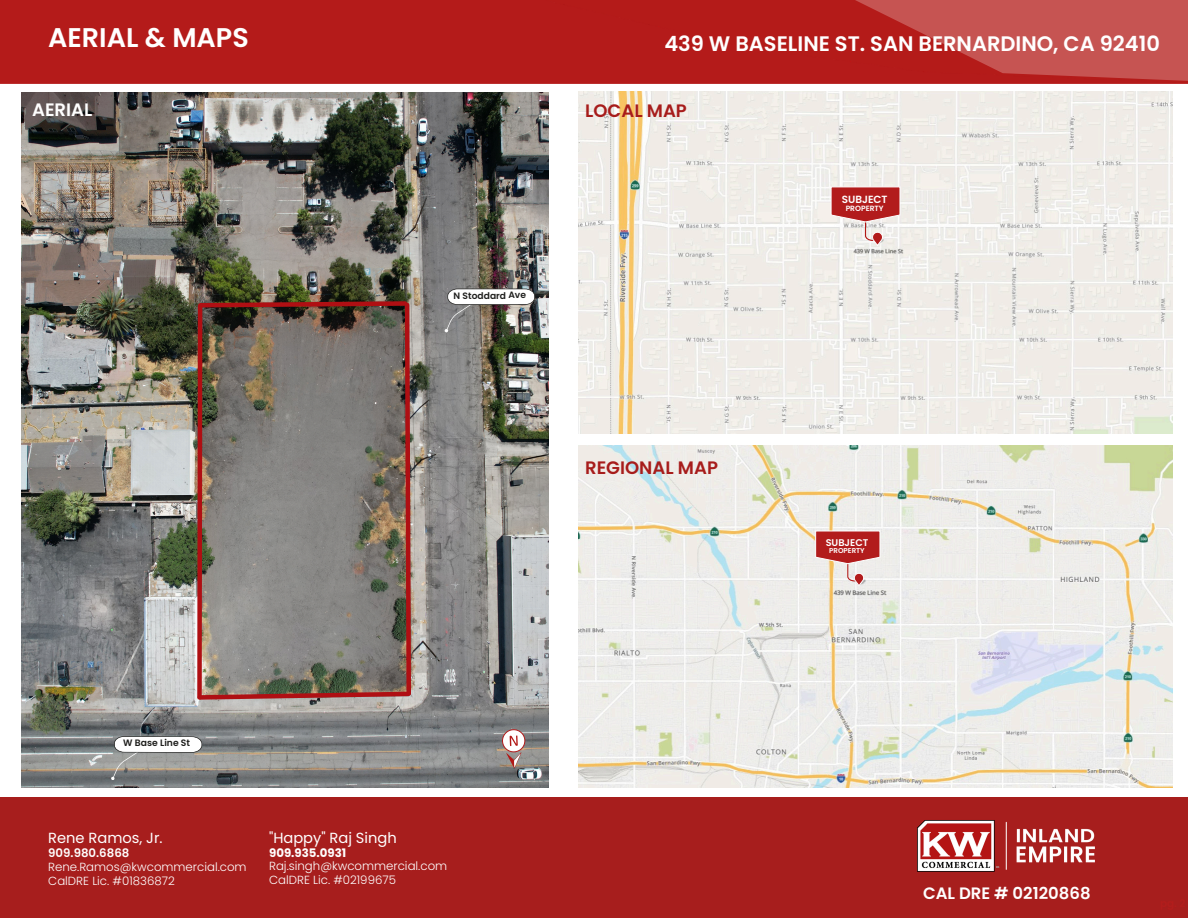
<style>
.page{position:relative;width:1188px;height:918px;background:#fff}
.page>*{position:absolute;margin:0;border:0;box-sizing:border-box;transform-origin:0 0}
.t1{font:600 27px "Poppins";color:#fff}
.t2{font:600 21px "Poppins";color:#fff}
.t3{font:600 18px "Poppins";color:#a71c1b}
.t4{font:600 18px "Poppins";color:#fff}
.t5{font:600 16.5px "Poppins";color:#fff}
.t6{font:14.7px "Poppins";color:#fff}
.t7{font:300 11.7px/13.6px "Poppins";color:#fff}
.t8{font:600 10.35px "Poppins";color:#fff}
.t9{font:600 9.75px "Poppins";color:#fff}
.t10{font:600 9.3px "Poppins";letter-spacing:-.005em;color:#1e1e1c}
.t11{font:600 9.15px "Poppins";letter-spacing:-.01em;color:#1e1e1c}
.t12{font:600 7.5px "Poppins";color:#fff}
.t13{font:600 7.05px "Poppins";color:#fff}
.s1{font-weight:600}
.s2{font-weight:700}
</style>
<div class="page">
<img style="left:578px;top:92px;width:594px;height:342px">
<img style="left:578px;top:445px;width:594px;height:342px">
<div style="left:0;top:0;width:1188px;height:84px;background:#b41b1a"></div>
<img style="left:545px;top:0;width:643px;height:82px">
<div style="left:0;top:797px;width:1188px;height:121px;background:#a71e1d"></div>
<img style="left:917px;top:820px;width:178px;height:52px">
<svg style="left:815px;top:530px;width:66px;height:56px;background:#d0817e"></svg>
<svg style="left:831px;top:186px;width:70px;height:60px;background:#cf8180"></svg>
<img style="left:22px;top:92px;width:526px;height:696px">
<svg style="left:501px;top:729px;width:25px;height:40px"></svg>
<img style="left:445px;top:289px;width:90px;height:43px">
<svg style="left:111px;top:736px;width:91px;height:44px"></svg>
<img style="left:195px;top:299px;width:218px;height:403px">
<p class="t1" style="left:48px;top:19px;width:202px">AERIAL &amp; MAPS</p>
<p class="t4" style="left:32px;top:97px;width:62px">AERIAL</p>
<p class="t11" style="left:454px;top:289px;width:74px">N Stoddard Ave</p>
<p class="t2" style="left:664px;top:29px;width:497px">439 W BASELINE ST. SAN BERNARDINO, CA 92410</p>
<p class="t3" style="left:585px;top:98px;width:103px">LOCAL MAP</p>
<p class="t8" style="left:842px;top:192px;width:47px">SUBJECT</p>
<p class="t12" style="left:846px;top:203px;width:40px">PROPERTY</p>
<h3 class="t3" style="left:585px;top:455px;width:134px">REGIONAL MAP</h3>
<p class="t9" style="left:826px;top:535px;width:44px">SUBJECT</p>
<p class="t13" style="left:829px;top:546px;width:37px">PROPERTY</p>
<h3 class="t10" style="left:123px;top:737px;width:68px">W Base Line St</h3>
<p class="t6" style="left:48px;top:828px;width:116px">Rene Ramos, Jr.</p>
<p class="t7" style="left:48px;top:846px;width:200px"><span class="s1">909.980.6868<br></span>Rene.Ramos@kwcommercial.com</p>
<h4 class="t7" style="left:48px;top:874px;width:128px">CalDRE Lic. #01836872</h4>
<h4 class="t6" style="left:269px;top:827px;width:129px">"Happy" Raj Singh</h4>
<h4 class="t7" style="left:269px;top:846px;width:180px"><span class="s2">909.935.0931<br></span>Raj.singh@kwcommercial.com<br>CalDRE Lic. #02199675</h4>
<h3 class="t5" style="left:923px;top:882px;width:169px">CAL DRE # 02120868</h3>
</div>
